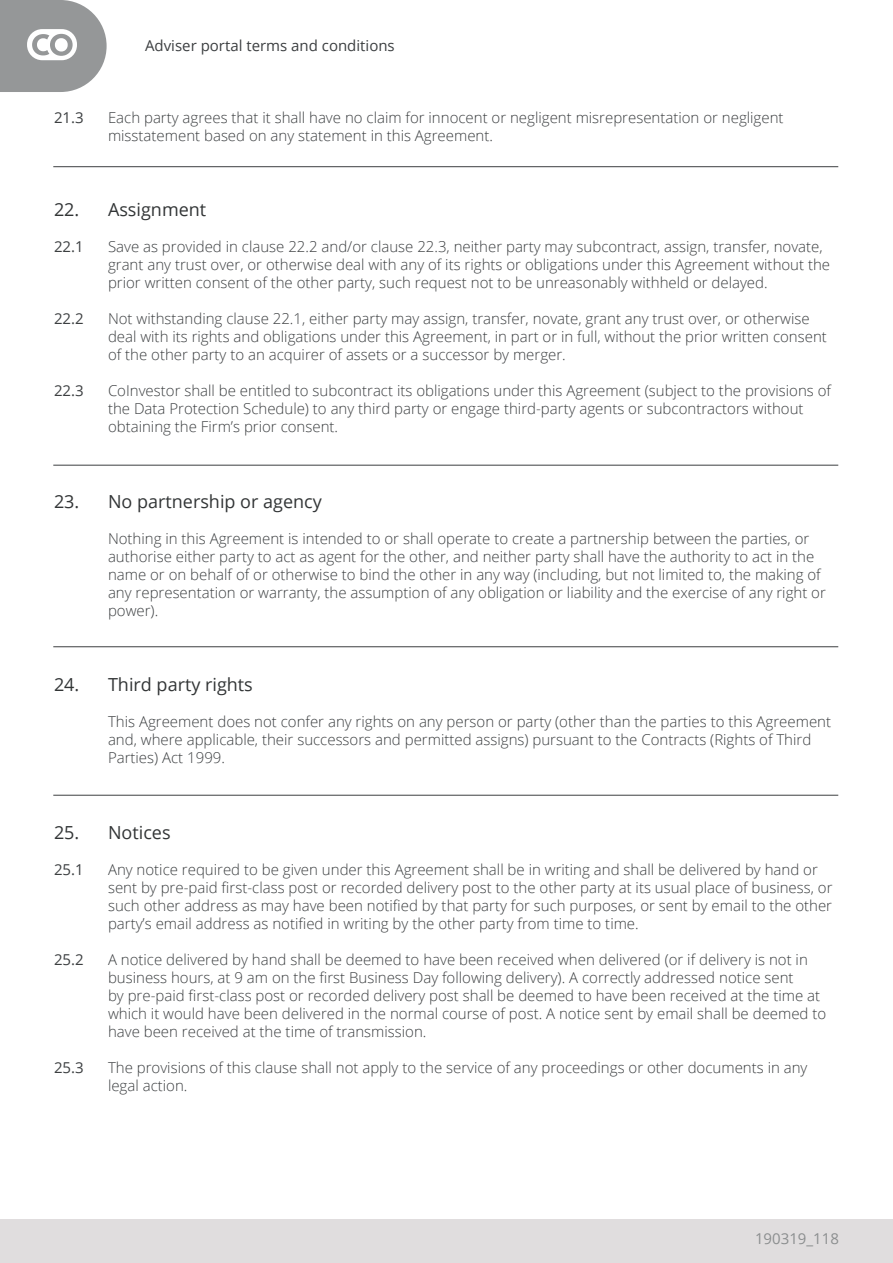
<style>
.page{position:relative;width:893px;height:1263px;background:#fff}
.page>*{position:absolute;margin:0;border:0;box-sizing:border-box;transform-origin:0 0}
.t1{font:18px "Open Sans";color:#323536}
.t2{font:300 15px/18px "Open Sans";color:#3c3f41}
.t3{font:15px "Open Sans";color:#3c3f41}
.t4{font:15px "Open Sans";color:#8b8e8f}
</style>
<div class="page">
<div style="left:0;top:1219px;width:893px;height:44px;background:#e0ddde"></div>
<svg style="left:0;top:0;width:107px;height:92px"></svg>
<hr style="left:53px;top:166px;width:785px;height:1px;background:#3c3f41">
<hr style="left:53px;top:465px;width:785px;height:1px;background:#3c3f41">
<hr style="left:53px;top:646px;width:785px;height:1px;background:#3c3f41">
<hr style="left:53px;top:795px;width:785px;height:1px;background:#3c3f41">
<p class="t3" style="left:145px;top:35px;width:251px">Adviser portal terms and conditions</p>
<p class="t3" style="left:54px;top:107px;width:31px">21.3</p>
<p class="t2" style="left:108px;top:108px;width:677px">Each party agrees that it shall have no claim for innocent or negligent misrepresentation or negligent misstatement based on any statement in this Agreement.</p>
<p class="t1" style="left:54px;top:197px;width:154px">22. Assignment</p>
<p class="t3" style="left:54px;top:236px;width:31px">22.1</p>
<p class="t2" style="left:108px;top:237px;width:724px">Save as provided in clause 22.2 and/or clause 22.3, neither party may subcontract, assign, transfer, novate, grant any trust over, or otherwise deal with any of its rights or obligations under this Agreement without the prior written consent of the other party, such request not to be unreasonably withheld or delayed.</p>
<p class="t3" style="left:54px;top:308px;width:31px">22.2</p>
<p class="t2" style="left:108px;top:309px;width:720px">Not withstanding clause 22.1, either party may assign, transfer, novate, grant any trust over, or otherwise deal with its rights and obligations under this Agreement, in part or in full, without the prior written consent of the other party to an acquirer of assets or a successor by merger.</p>
<p class="t3" style="left:54px;top:380px;width:31px">22.3</p>
<p class="t2" style="left:108px;top:381px;width:724px">CoInvestor shall be entitled to subcontract its obligations under this Agreement (subject to the provisions of the Data Protection Schedule) to any third party or engage third-party agents or subcontractors without obtaining the Firm’s prior consent.</p>
<p class="t1" style="left:54px;top:489px;width:269px">23. No partnership or agency</p>
<p class="t2" style="left:108px;top:529px;width:719px">Nothing in this Agreement is intended to or shall operate to create a partnership between the parties, or authorise either party to act as agent for the other, and neither party shall have the authority to act in the name or on behalf of or otherwise to bind the other in any way (including, but not limited to, the making of any representation or warranty, the assumption of any obligation or liability and the exercise of any right or power).</p>
<p class="t1" style="left:54px;top:672px;width:200px">24. Third party rights</p>
<p class="t2" style="left:108px;top:713px;width:725px">This Agreement does not confer any rights on any person or party (other than the parties to this Agreement and, where applicable, their successors and permitted assigns) pursuant to the Contracts (Rights of Third<br>Parties) Act 1999.</p>
<p class="t1" style="left:54px;top:820px;width:118px">25. Notices</p>
<p class="t3" style="left:54px;top:859px;width:31px">25.1</p>
<p class="t2" style="left:108px;top:860px;width:726px">Any notice required to be given under this Agreement shall be in writing and shall be delivered by hand or sent by pre-paid first-class post or recorded delivery post to the other party at its usual place of business, or such other address as may have been notified by that party for such purposes, or sent by email to the other party’s email address as notified in writing by the other party from time to time.</p>
<p class="t3" style="left:54px;top:949px;width:31px">25.2</p>
<p class="t2" style="left:108px;top:950px;width:720px">A notice delivered by hand shall be deemed to have been received when delivered (or if delivery is not in business hours, at 9 am on the first Business Day following delivery). A correctly addressed notice sent<br>by pre-paid first-class post or recorded delivery post shall be deemed to have been received at the time at which it would have been delivered in the normal course of post. A notice sent by email shall be deemed to have been received at the time of transmission.</p>
<p class="t3" style="left:54px;top:1057px;width:31px">25.3</p>
<p class="t2" style="left:108px;top:1058px;width:701px">The provisions of this clause shall not apply to the service of any proceedings or other documents in any legal action.</p>
<p class="t4" style="left:755px;top:1228px;width:85px">190319_118</p>
</div>
